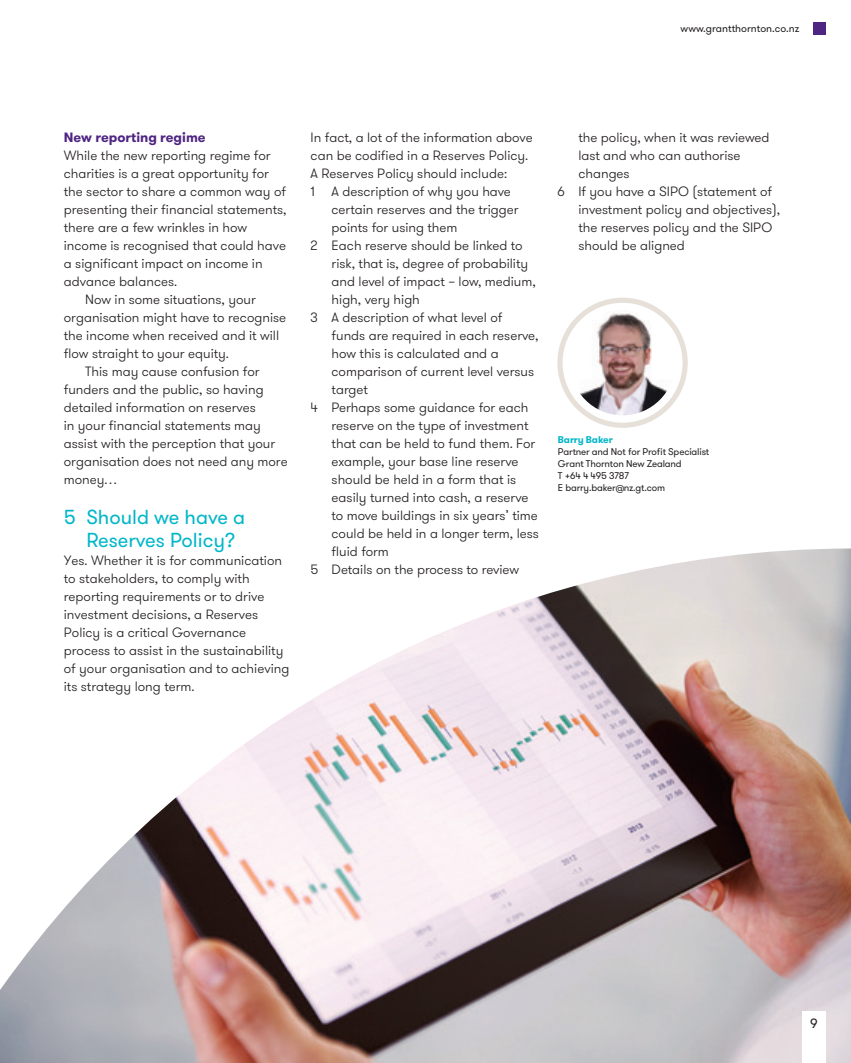
<style>
.page{position:relative;width:851px;height:1063px;background:#fff}
.page>*{position:absolute;margin:0;border:0;box-sizing:border-box;transform-origin:0 0}
.Sub_Heading_2{font:20.25px/22.5px "GT Walsheim Pro";color:#00b6c8}
.body_bullets{font:300 13.5px/18px "GT Walsheim Pro";color:#231f20}
.C_Body_copy{font:300 13.5px/18px "GT Walsheim Pro";color:#231f20}
.C_Body_copy_Indent{font:300 13.5px/18px "GT Walsheim Pro";color:#231f20}
.K_Contents_heading{font:700 13.5px "GT Walsheim Pro";color:#4e2582}
.t1{font:13.5px "GT Walsheim Pro";color:#231f20}
.t2{font:10.5px "GT Walsheim Pro";color:#231f20}
.H_Small_copy{font:9.75px "GT Walsheim Pro";letter-spacing:-.015em;color:#231f20}
.G_Small_heading{font:700 9.75px "GT Walsheim Pro";letter-spacing:-.015em;color:#00b6c8}
</style>
<div class="page">
<img style="left:0;top:549px;width:850px;height:514px">
<div style="left:557px;top:298px;width:130px;height:130px;border:5px solid #cdc2b4;border-radius:50%"></div>
<img style="left:570px;top:310px;width:105px;height:105px;border-radius:53px">
<div style="left:802px;top:1011px;width:23px;height:52px;background:#fff"></div>
<div style="left:812px;top:22px;width:13px;height:13px;background:#4e2582"></div>
<p class="t2" style="left:680px;top:22px;width:120px">www.grantthornton.co.nz</p>
<p class="K_Contents_heading" style="left:64px;top:128px;width:143px">New reporting regime</p>
<p class="C_Body_copy" style="left:64px;top:147px;width:224px">While the new reporting regime for charities is a great opportunity for the sector to share a common way of presenting their financial statements, there are a few wrinkles in how income is recognised that could have a significant impact on income in advance balances.</p>
<p class="C_Body_copy_Indent" style="left:64px;top:291px;width:224px;text-indent:21px">Now in some situations, your organisation might have to recognise the income when received and it will flow straight to your equity.</p>
<p class="C_Body_copy_Indent" style="left:64px;top:363px;width:225px;text-indent:21px">This may cause confusion for funders and the public, so having detailed information on reserves<br>in your financial statements may assist with the perception that your organisation does not need any more money…</p>
<p class="Sub_Heading_2" style="left:86px;top:507px;width:160px;text-indent:-22px">5 Should we have a<br>Reserves Policy?</p>
<p class="C_Body_copy" style="left:64px;top:552px;width:227px">Yes. Whether it is for communication to stakeholders, to comply with reporting requirements or to drive investment decisions, a Reserves Policy is a critical Governance process to assist in the sustainability of your organisation and to achieving its strategy long term.</p>
<p class="C_Body_copy" style="left:310px;top:129px;width:224px">In fact, a lot of the information above can be codified in a Reserves Policy.</p>
<p class="C_Body_copy" style="left:310px;top:165px;width:198px">A Reserves Policy should include:</p>
<p class="body_bullets" style="left:331px;top:183px;width:188px;text-indent:-21px">1 A description of why you have certain reserves and the trigger points for using them</p>
<p class="body_bullets" style="left:331px;top:237px;width:206px;text-indent:-21px">2 Each reserve should be linked to risk, that is, degree of probability and level of impact – low, medium, high, very high</p>
<p class="body_bullets" style="left:331px;top:309px;width:208px;text-indent:-21px">3 A description of what level of funds are required in each reserve, how this is calculated and a comparison of current level versus target</p>
<p class="body_bullets" style="left:331px;top:399px;width:209px;text-indent:-21px">4 Perhaps some guidance for each reserve on the type of investment that can be held to fund them. For example, your base line reserve should be held in a form that is easily turned into cash, a reserve to move buildings in six years’ time could be held in a longer term, less fluid form</p>
<p class="body_bullets" style="left:310px;top:561px;width:210px">5 Details on the process to review</p>
<p class="body_bullets" style="left:578px;top:129px;width:192px">the policy, when it was reviewed last and who can authorise changes</p>
<p class="body_bullets" style="left:578px;top:183px;width:203px;text-indent:-21px">6 If you have a SIPO (statement of investment policy and objectives), the reserves policy and the SIPO should be aligned</p>
<p class="G_Small_heading" style="left:558px;top:433px;width:56px">Barry Baker</p>
<p class="H_Small_copy" style="left:558px;top:445px;width:153px">Partner and Not for Profit Specialist</p>
<p class="H_Small_copy" style="left:558px;top:457px;width:125px">Grant Thornton New Zealand</p>
<p class="H_Small_copy" style="left:558px;top:469px;width:72px">T +64 4 495 3787</p>
<p class="H_Small_copy" style="left:558px;top:481px;width:109px">E barry.baker@nz.gt.com</p>
<p class="t1" style="left:810px;top:1015px;width:9px">9</p>
</div>
